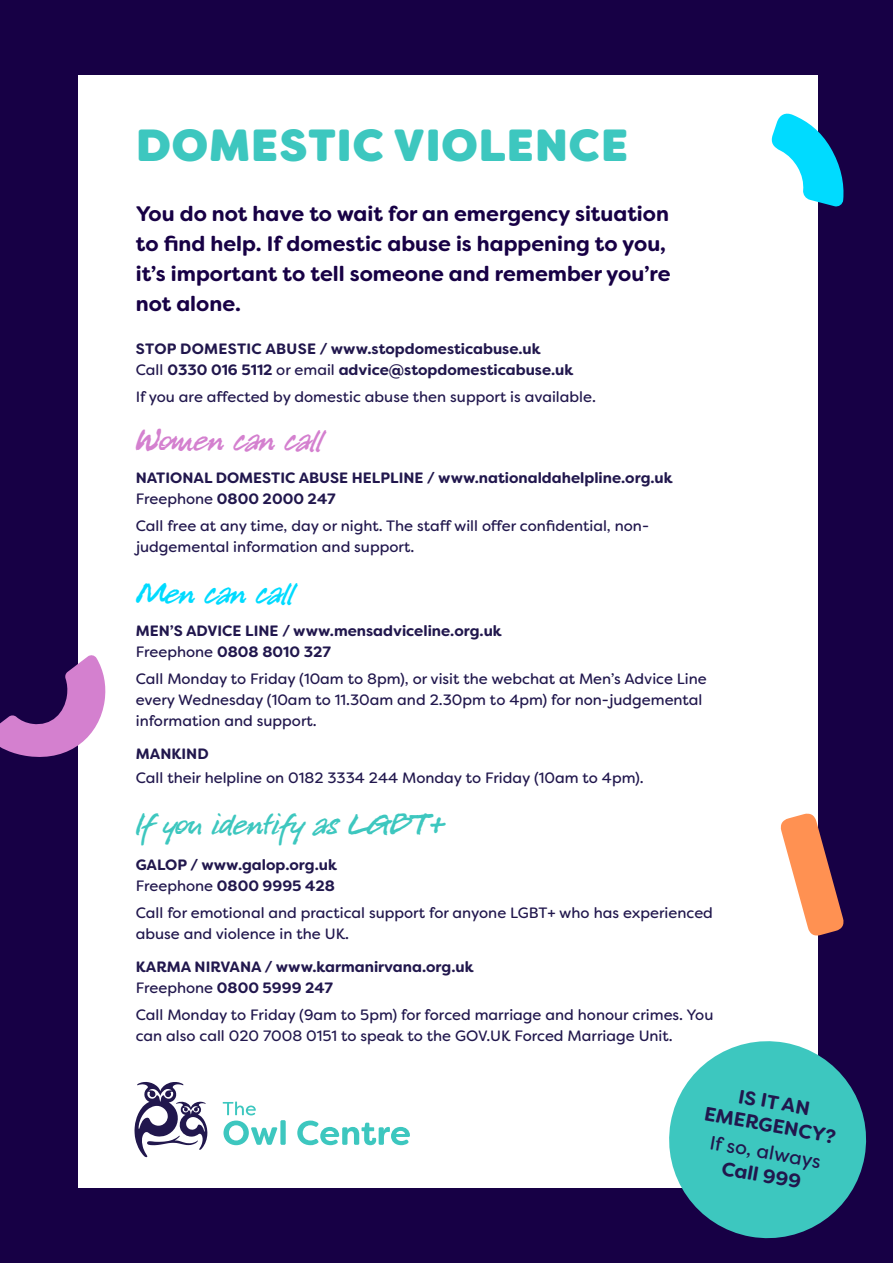
<style>
.page{position:relative;width:893px;height:1263px;background:#170045}
.page>*{position:absolute;margin:0;border:0;box-sizing:border-box;transform-origin:0 0}
.t1{font:800 45px "Filson Soft";letter-spacing:.02em;color:#3dc7bf}
.t2{font:33px "P22 Freely";color:#3dc7bf}
.t3{font:33px "P22 Freely";color:#d480cf}
.t4{font:33px "P22 Freely";color:#00dbff}
.t5{font:700 21px/30px "Filson Soft";color:#170045}
.t6{font:19.5px/23.4px "Filson Soft";color:#21174d;text-align:center}
.t7{font:700 19.5px/23.4px "Filson Soft";color:#21174d;text-align:center}
.t8{font:15px/21px "Filson Soft";color:#21174d}
.t9{font:700 15px "Filson Soft";color:#21174d}
.s1{font-weight:400}
.s2{font-weight:700}
</style>
<div class="page">
<div style="left:78px;top:75px;width:740px;height:1113px;background:#fff"></div>
<svg style="left:780px;top:813px;width:64px;height:123px"></svg>
<svg style="left:0;top:655px;width:106px;height:102px"></svg>
<svg style="left:771px;top:113px;width:73px;height:94px"></svg>
<svg style="left:223px;top:1101px;width:54px;height:44px"></svg>
<div style="left:280px;top:1120px;width:6px;height:25px;background:#3dc7bf;border-radius:2px"></div>
<svg style="left:297px;top:1120px;width:113px;height:25px"></svg>
<svg style="left:134px;top:1082px;width:73px;height:75px"></svg>
<svg style="left:669px;top:1041px;width:198px;height:198px;fill:#3dc7bf"></svg>
<p class="t1" style="left:136px;top:116px;width:494px">DOMESTIC VIOLENCE</p>
<p class="t5" style="left:136px;top:198px;width:536px">You do not have to wait for an emergency situation to find help. If domestic abuse is happening to you, it’s important to tell someone and remember you’re not alone.</p>
<p class="t9" style="left:136px;top:339px;width:406px">STOP DOMESTIC ABUSE / www.stopdomesticabuse.uk</p>
<p class="t9" style="left:136px;top:360px;width:439px"><span class="s1">Call</span> 0330 016 5112 <span class="s1">or email</span> advice@stopdomesticabuse.uk</p>
<p class="t8" style="left:136px;top:386px;width:462px">If you are affected by domestic abuse then support is available.</p>
<p class="t3" style="left:136px;top:424px;width:188px">Women can call</p>
<p class="t9" style="left:136px;top:468px;width:538px">NATIONAL DOMESTIC ABUSE HELPLINE / www.nationaldahelpline.org.uk</p>
<p class="t9" style="left:136px;top:489px;width:201px"><span class="s1">Freephone</span> 0800 2000 247</p>
<p class="t8" style="left:136px;top:515px;width:515px">Call free at any time, day or night. The staff will offer confidential, non-</p>
<p class="t8" style="left:136px;top:536px;width:280px">judgemental information and support.</p>
<p class="t4" style="left:136px;top:577px;width:159px">Men can call</p>
<p class="t9" style="left:136px;top:621px;width:368px">MEN’S ADVICE LINE / www.mensadviceline.org.uk</p>
<p class="t9" style="left:136px;top:642px;width:197px"><span class="s1">Freephone</span> 0808 8010 327</p>
<p class="t8" style="left:136px;top:668px;width:573px">Call Monday to Friday (10am to 8pm), or visit the webchat at Men’s Advice Line every Wednesday (10am to 11.30am and 2.30pm to 4pm) for non-judgemental information and support.</p>
<p class="t9" style="left:136px;top:744px;width:74px">MANKIND</p>
<p class="t8" style="left:136px;top:767px;width:510px">Call their helpline on 0182 3334 244 Monday to Friday (10am to 4pm).</p>
<p class="t2" style="left:136px;top:808px;width:313px">If you identify as LGBT+</p>
<p class="t9" style="left:136px;top:855px;width:203px">GALOP / www.galop.org.uk</p>
<p class="t9" style="left:136px;top:876px;width:201px"><span class="s1">Freephone</span> 0800 9995 428</p>
<p class="t8" style="left:136px;top:902px;width:579px">Call for emotional and practical support for anyone LGBT+ who has experienced abuse and violence in the UK.</p>
<p class="t9" style="left:136px;top:957px;width:339px">KARMA NIRVANA / www.karmanirvana.org.uk</p>
<p class="t9" style="left:136px;top:978px;width:199px"><span class="s1">Freephone</span> 0800 5999 247</p>
<p class="t8" style="left:136px;top:1004px;width:579px">Call Monday to Friday (9am to 5pm) for forced marriage and honour crimes. You can also call 020 7008 0151 to speak to the GOV.UK Forced Marriage Unit.</p>
<p class="t7" style="left:711px;top:1079px;width:135px;rotate:10deg">IS IT AN<br>EMERGENCY?</p>
<p class="t6" style="left:712px;top:1130px;width:114px;rotate:10deg">If so, always<br><span class="s2">Call 999</span></p>
</div>
